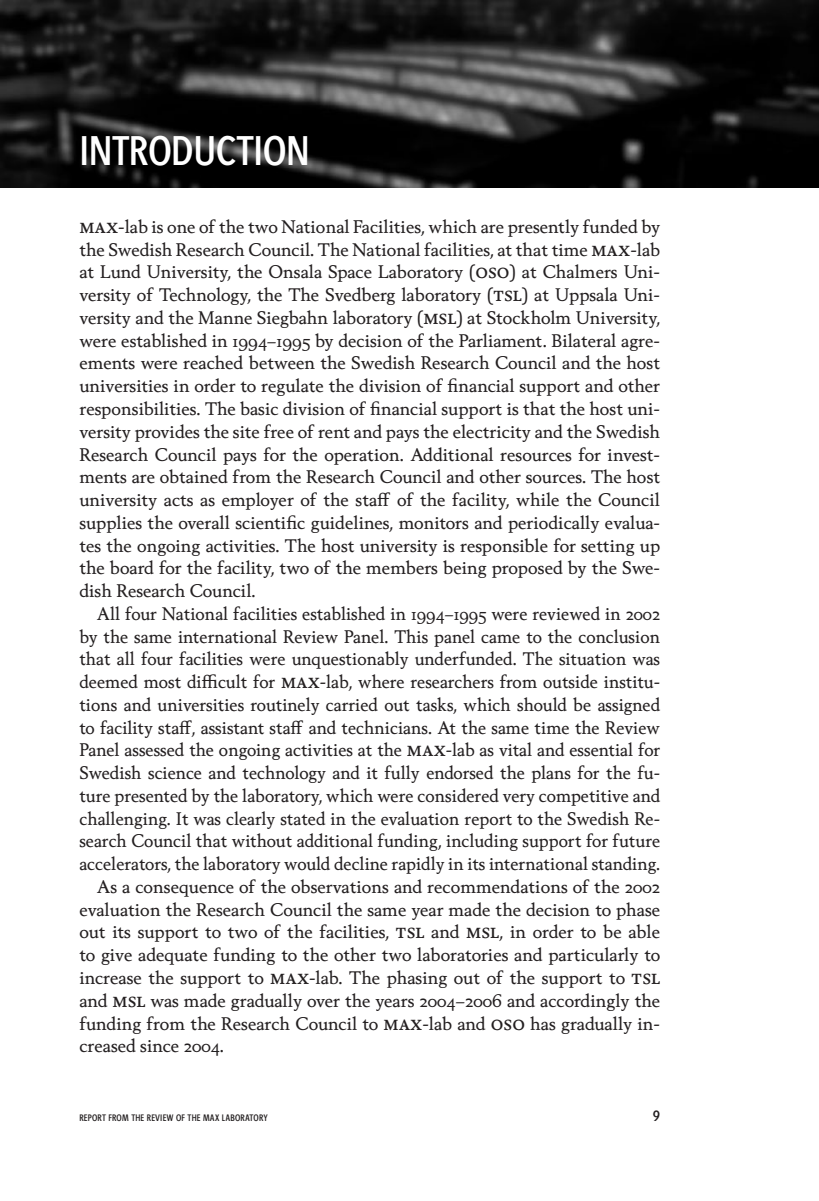
<style>
.page{position:relative;width:819px;height:1201px;background:#fff}
.page>*{position:absolute;margin:0;border:0;box-sizing:border-box;transform-origin:0 0}
.VR_B_Rubrik_1{font:38.5px "Esseltube";color:#fff}
.VR_F_Bröd_Indrag{font:17.5px/22.8px "Berling Nova Text Pro";color:#231f20;text-align:justify}
.VR_E_Bröd_Utan_Indra{font:17.5px/22.8px "Berling Nova Text Pro";letter-spacing:-.01em;color:#231f20;text-align:justify}
.t1{font:14px "Esseltube";color:#231f20}
.t2{font:8.75px "Esseltube";letter-spacing:.02em;color:#231f20}
.s1{font-size:21px}
</style>
<div class="page">
<img style="left:0;top:0;width:819px;height:187px">
<p class="VR_B_Rubrik_1" style="left:79px;top:128px;width:231px">INTRODUCTION</p>
<p class="VR_E_Bröd_Utan_Indra" style="left:79px;top:215px;width:582px"><span class="s1">max</span>-lab is one of the two National Facilities, which are presently funded by the Swedish Research Council. The National facilities, at that time <span class="s1">max</span>-lab at Lund University, the Onsala Space Laboratory (<span class="s1">oso</span>) at Chalmers Uni&shy;versity of Technology, the The Svedberg laboratory (<span class="s1">tsl</span>) at Uppsala Uni&shy;versity and the Manne Siegbahn laboratory (<span class="s1">msl</span>) at Stockholm University, were established in 1994–1995 by decision of the Parliament. Bilateral agre&shy;ements were reached between the Swedish Research Council and the host universities in order to regulate the division of financial support and other responsibilities. The basic division of financial support is that the host uni&shy;versity provides the site free of rent and pays the electricity and the Swedish Research Council pays for the operation. Additional resources for invest&shy;ments are obtained from the Research Council and other sources. The host university acts as employer of the staff of the facility, while the Council supplies the overall scientific guidelines, monitors and periodically evalua&shy;tes the ongoing activities. The host university is responsible for setting up the board for the facility, two of the members being proposed by the Swe&shy;dish Research Council.</p>
<p class="VR_F_Bröd_Indrag" style="left:79px;top:601px;width:582px;text-indent:18px">All four National facilities established in 1994–1995 were reviewed in 2002 by the same international Review Panel. This panel came to the conclusion that all four facilities were unquestionably underfunded. The situation was deemed most difficult for <span class="s1">max</span>-lab, where researchers from outside institu&shy;tions and universities routinely carried out tasks, which should be assigned to facility staff, assistant staff and technicians. At the same time the Review Panel assessed the ongoing activities at the <span class="s1">max</span>-lab as vital and essential for Swedish science and technology and it fully endorsed the plans for the fu&shy;ture presented by the laboratory, which were considered very competitive and challenging. It was clearly stated in the evaluation report to the Swedish Re&shy;search Council that without additional funding, including support for future accelerators, the laboratory would decline rapidly in its international standing.</p>
<p class="VR_F_Bröd_Indrag" style="left:79px;top:874px;width:582px;text-indent:18px">As a consequence of the observations and recommendations of the 2002 evaluation the Research Council the same year made the decision to phase out its support to two of the facilities, <span class="s1">tsl</span> and <span class="s1">msl</span>, in order to be able to give adequate funding to the other two laboratories and particularly to increase the support to <span class="s1">max</span>-lab. The phasing out of the support to <span class="s1">tsl </span>and <span class="s1">msl</span> was made gradually over the years 2004–2006 and accordingly the funding from the Research Council to <span class="s1">max</span>-lab and <span class="s1">oso</span> has gradually in&shy;creased since 2004.</p>
<p class="t2" style="left:79px;top:1112px;width:190px">REPORT FROM THE REVIEW OF THE MAX LABORATORY</p>
<p class="t1" style="left:653px;top:1107px;width:9px">9</p>
</div>
